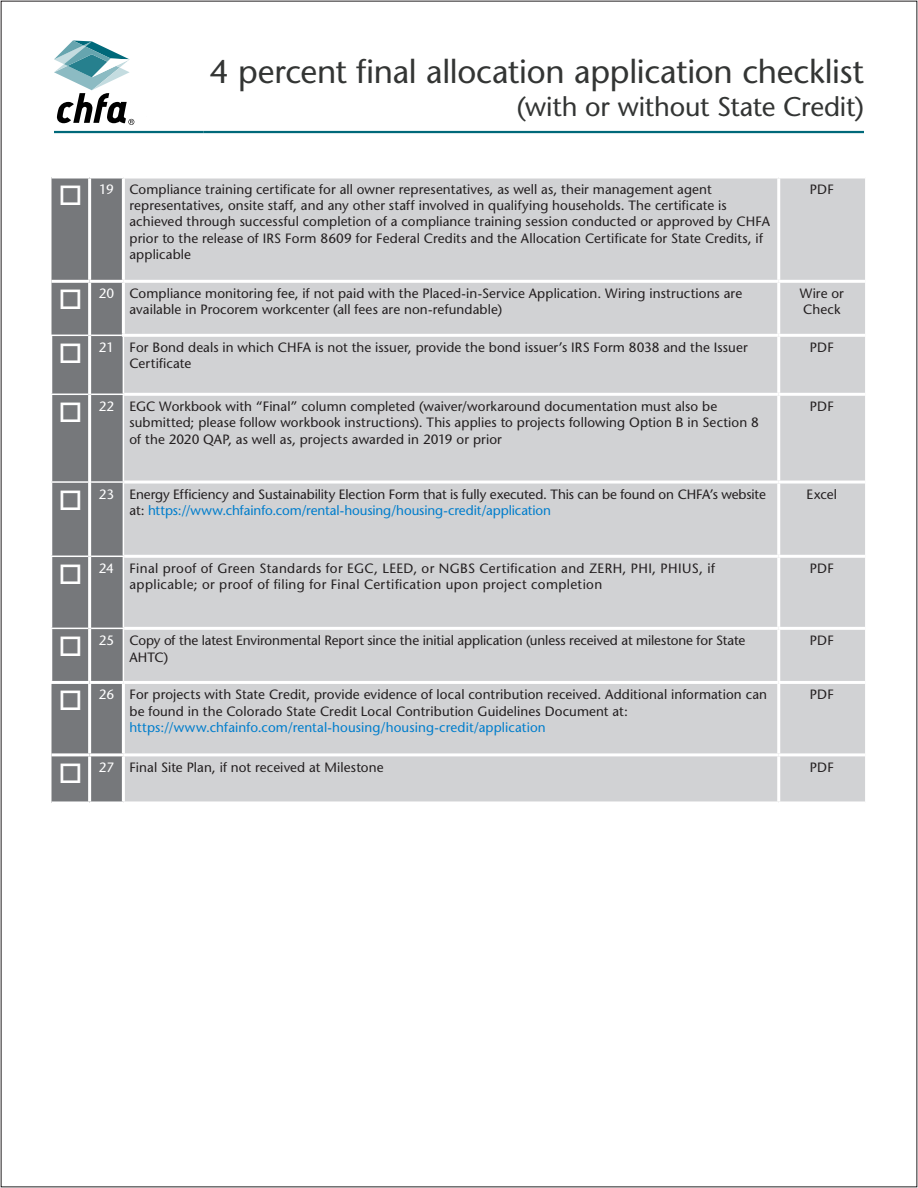
<style>
.page{position:relative;width:918px;height:1188px;background:#fff}
.page>*{position:absolute;margin:0;border:0;box-sizing:border-box;transform-origin:0 0}
.t1{font:500 33px "Stone Sans Std";letter-spacing:-.01em;color:#333534}
.t2{font:500 27px "Stone Sans Std";letter-spacing:-.01em;color:#333534}
.t3{font:500 13.5px/16.2px "Stone Sans Std";letter-spacing:.005em;color:#231f20}
.t4{font:500 13.5px/16.2px "Stone Sans Std";letter-spacing:.025em;color:#231f20}
.t5{font:500 13.5px "Stone Sans Std";letter-spacing:.005em;color:#007dcc}
.s1{color:#fff}
.s2{color:#007dcc}
</style>
<div class="page">
<hr style="left:54px;top:131px;width:149px;height:2px;background:#00697a">
<hr style="left:203px;top:131px;width:661px;height:2px;background:#00697a">
<svg style="left:54px;top:40px;width:80px;height:85px"></svg>
<div style="left:52px;top:178px;width:71px;height:623px;background:#76787b"></div>
<div style="left:124px;top:178px;width:741px;height:623px;background:#d1d2d4"></div>
<hr style="left:51px;top:335px;width:37px;height:1px;background:#fff">
<hr style="left:91px;top:335px;width:31px;height:1px;background:#fff">
<hr style="left:51px;top:394px;width:37px;height:1px;background:#fff">
<hr style="left:91px;top:394px;width:33px;height:1px;background:#fff">
<hr style="left:51px;top:481px;width:37px;height:2px;background:#fff">
<hr style="left:91px;top:481px;width:33px;height:2px;background:#fff">
<hr style="left:51px;top:556px;width:37px;height:1px;background:#fff">
<hr style="left:91px;top:556px;width:33px;height:1px;background:#fff">
<hr style="left:51px;top:628px;width:37px;height:1px;background:#fff">
<hr style="left:91px;top:628px;width:33px;height:1px;background:#fff">
<hr style="left:52px;top:280px;width:38px;height:3px;background:#fff">
<hr style="left:90px;top:280px;width:33px;height:3px;background:#fff">
<hr style="left:51px;top:681px;width:39px;height:3px;background:#fff">
<hr style="left:90px;top:681px;width:33px;height:3px;background:#fff">
<hr style="left:52px;top:753px;width:38px;height:3px;background:#fff">
<hr style="left:90px;top:753px;width:33px;height:3px;background:#fff">
<hr style="left:88px;top:178px;width:3px;height:102px;background:#fff">
<hr style="left:88px;top:283px;width:3px;height:52px;background:#fff">
<hr style="left:88px;top:335px;width:3px;height:59px;background:#fff">
<hr style="left:88px;top:394px;width:3px;height:88px;background:#fff">
<hr style="left:88px;top:482px;width:3px;height:74px;background:#fff">
<hr style="left:88px;top:556px;width:3px;height:72px;background:#fff">
<hr style="left:88px;top:628px;width:3px;height:53px;background:#fff">
<hr style="left:88px;top:684px;width:3px;height:69px;background:#fff">
<hr style="left:88px;top:756px;width:3px;height:45px;background:#fff">
<hr style="left:122px;top:178px;width:3px;height:102px;background:#fff">
<hr style="left:777px;top:178px;width:3px;height:102px;background:#fff">
<hr style="left:123px;top:280px;width:656px;height:3px;background:#fff">
<hr style="left:122px;top:283px;width:3px;height:51px;background:#fff">
<hr style="left:779px;top:280px;width:86px;height:3px;background:#fff">
<hr style="left:777px;top:283px;width:3px;height:51px;background:#fff">
<hr style="left:122px;top:334px;width:657px;height:3px;background:#fff">
<hr style="left:779px;top:334px;width:86px;height:3px;background:#fff">
<hr style="left:777px;top:337px;width:3px;height:56px;background:#fff">
<hr style="left:124px;top:393px;width:655px;height:3px;background:#fff">
<hr style="left:779px;top:393px;width:86px;height:3px;background:#fff">
<hr style="left:777px;top:396px;width:3px;height:85px;background:#fff">
<hr style="left:124px;top:481px;width:655px;height:3px;background:#fff">
<hr style="left:779px;top:481px;width:86px;height:3px;background:#fff">
<hr style="left:777px;top:484px;width:3px;height:71px;background:#fff">
<hr style="left:124px;top:555px;width:655px;height:3px;background:#fff">
<hr style="left:779px;top:555px;width:86px;height:3px;background:#fff">
<hr style="left:777px;top:558px;width:3px;height:69px;background:#fff">
<hr style="left:124px;top:627px;width:655px;height:3px;background:#fff">
<hr style="left:779px;top:627px;width:86px;height:3px;background:#fff">
<hr style="left:777px;top:630px;width:3px;height:51px;background:#fff">
<hr style="left:123px;top:681px;width:656px;height:3px;background:#fff">
<hr style="left:122px;top:684px;width:3px;height:69px;background:#fff">
<hr style="left:779px;top:681px;width:86px;height:3px;background:#fff">
<hr style="left:777px;top:684px;width:3px;height:69px;background:#fff">
<hr style="left:123px;top:753px;width:656px;height:3px;background:#fff">
<hr style="left:122px;top:756px;width:3px;height:45px;background:#fff">
<hr style="left:779px;top:753px;width:86px;height:3px;background:#fff">
<hr style="left:777px;top:756px;width:3px;height:45px;background:#fff">
<h1 class="t1" style="left:210px;top:52px;width:656px">4 percent final allocation application checklist</h1>
<h2 class="t2" style="left:517px;top:90px;width:349px">(with or without State Credit)</h2>
<p class="t3" style="left:129px;top:181px;width:642px;text-indent:-71px"><span class="s1">□ 19</span> Compliance training certificate for all owner representatives, as well as, their management agent representatives, onsite staff, and any other staff involved in qualifying households. The certificate is achieved through successful completion of a compliance training session conducted or approved by CHFA prior to the release of IRS Form 8609 for Federal Credits and the Allocation Certificate for State Credits, if applicable</p>
<p class="t3" style="left:810px;top:181px;width:25px">PDF</p>
<p class="t3" style="left:129px;top:285px;width:614px;text-indent:-71px"><span class="s1">□ 20</span> Compliance monitoring fee, if not paid with the Placed-in-Service Application. Wiring instructions are available in Procorem workcenter (all fees are non-refundable)</p>
<p class="t3" style="left:800px;top:285px;width:46px">Wire or<br>Check</p>
<p class="t3" style="left:129px;top:339px;width:620px;text-indent:-71px"><span class="s1">□ 21</span> For Bond deals in which CHFA is not the issuer, provide the bond issuer’s IRS Form 8038 and the Issuer<br>Certificate</p>
<p class="t3" style="left:810px;top:339px;width:25px">PDF</p>
<p class="t3" style="left:129px;top:398px;width:631px;text-indent:-71px"><span class="s1">□ 22</span> EGC Workbook with “Final” column completed (waiver/workaround documentation must also be submitted; please follow workbook instructions). This applies to projects following Option B in Section 8 of the 2020 QAP, as well as, projects awarded in 2019 or prior</p>
<p class="t3" style="left:810px;top:398px;width:25px">PDF</p>
<p class="t3" style="left:129px;top:486px;width:638px;text-indent:-71px"><span class="s1">□ 23</span> Energy Efficiency and Sustainability Election Form that is fully executed. This can be found on CHFA’s website at: <span class="s2">https://www.chfainfo.com/rental-housing/housing-credit/application</span></p>
<p class="t3" style="left:807px;top:486px;width:32px">Excel</p>
<p class="t4" style="left:129px;top:560px;width:587px;text-indent:-71px"><span class="s1">□ 24</span> Final proof of Green Standards for EGC, LEED, or NGBS Certification and ZERH, PHI, PHIUS, if applicable; or proof of filing for Final Certification upon project completion</p>
<p class="t3" style="left:810px;top:560px;width:25px">PDF</p>
<p class="t3" style="left:129px;top:633px;width:617px;text-indent:-71px"><span class="s1">□ 25</span> Copy of the latest Environmental Report since the initial application (unless received at milestone for State<br>AHTC)</p>
<p class="t3" style="left:810px;top:633px;width:25px">PDF</p>
<p class="t3" style="left:129px;top:687px;width:639px;text-indent:-71px"><span class="s1">□ 26</span> For projects with State Credit, provide evidence of local contribution received. Additional information can be found in the Colorado State Credit Local Contribution Guidelines Document at:</p>
<p class="t5" style="left:129px;top:719px;width:418px">https://www.chfainfo.com/rental-housing/housing-credit/application</p>
<p class="t3" style="left:810px;top:687px;width:25px">PDF</p>
<p class="t3" style="left:59px;top:759px;width:327px"><span class="s1">□ 27</span> Final Site Plan, if not received at Milestone</p>
<p class="t3" style="left:810px;top:759px;width:25px">PDF</p>
</div>
